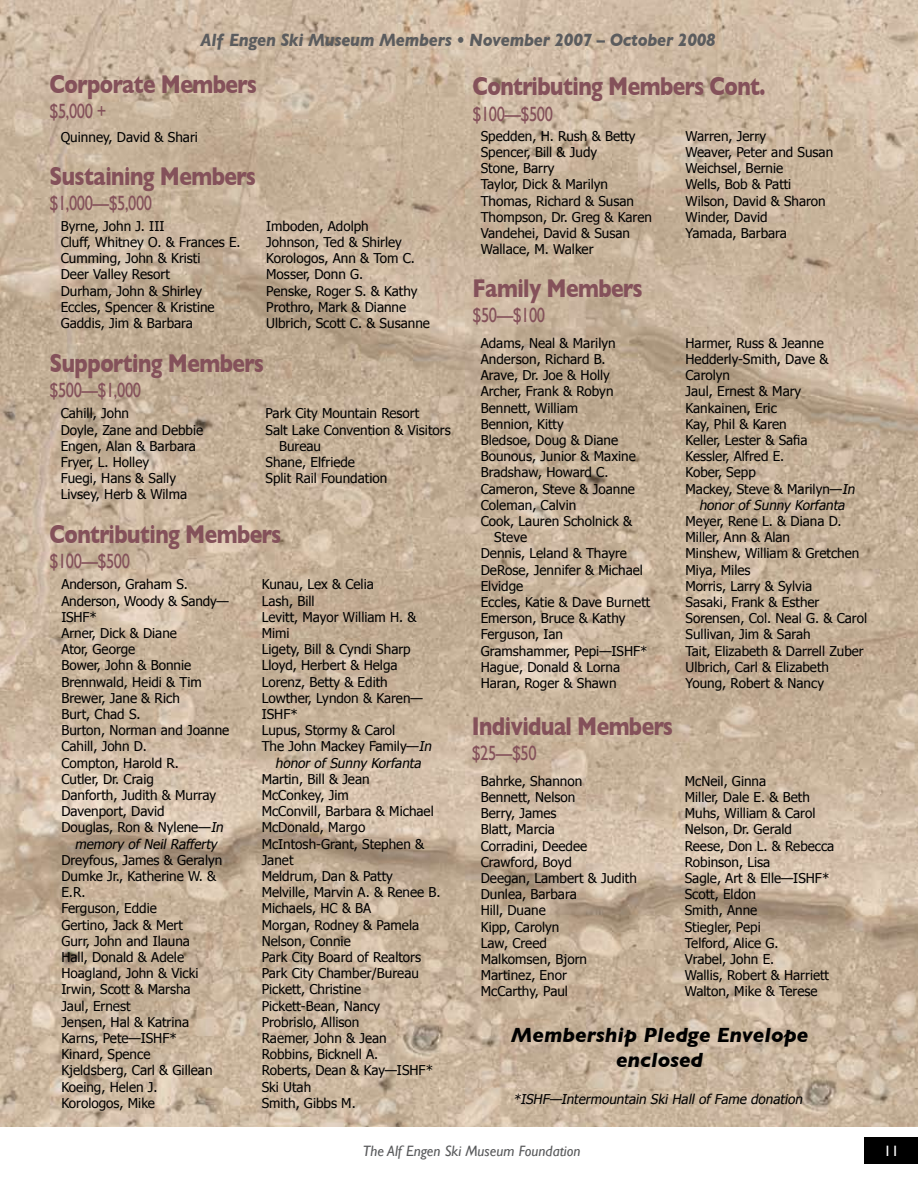
<style>
.page{position:relative;width:918px;height:1188px;background:#fff}
.page>*{position:absolute;margin:0;border:0;box-sizing:border-box;transform-origin:0 0}
.t1{font:700 26.25px "Gill Sans";letter-spacing:-.025em;color:#84515a;scale:.8 1}
.t2{font:italic 700 21px/25.2px "Gill Sans";color:#000;text-align:center}
.t3{font:20.7px "Gill Sans";letter-spacing:-.025em;color:#84515a;scale:.8 1}
.t4{font:italic 700 18.15px "Gill Sans";letter-spacing:-.01em;color:#5b5c5e;scale:.91 1}
.t5{font:italic 15px "Gill Sans";color:#58595b}
.t6{font:15px "Gill Sans";color:#fff}
.t7{font:13.5px/16.2px "Tahoma";color:#000}
.t8{font:italic 13.5px "Tahoma";letter-spacing:-.01em;color:#000}
.s1{font-style:italic}
</style>
<div class="page">
<div style="left:864px;top:1138px;width:54px;height:26px;background:#000"></div>
<img style="left:0;top:0;width:918px;height:1127px">
<h3 class="t4" style="left:201px;top:29px;width:568px">Alf Engen Ski Museum Members • November 2007 – October 2008</h3>
<h1 class="t1" style="left:50px;top:69px;width:261px">Corporate Members</h1>
<h3 class="t3" style="left:50px;top:99px;width:73px">$5,000 +</h3>
<p class="t7" style="left:61px;top:129px;width:139px">Quinney, David &amp; Shari</p>
<h1 class="t1" style="left:50px;top:161px;width:260px">Sustaining Members</h1>
<h3 class="t3" style="left:50px;top:191px;width:130px">$1,000—$5,000</h3>
<p class="t7" style="left:61px;top:217px;width:181px">Byrne, John J. III<br>Cluff, Whitney O. &amp; Frances E.<br>Cumming, John &amp; Kristi<br>Deer Valley Resort<br>Durham, John &amp; Shirley<br>Eccles, Spencer &amp; Kristine<br>Gaddis, Jim &amp; Barbara</p>
<p class="t7" style="left:266px;top:217px;width:165px">Imboden, Adolph<br>Johnson, Ted &amp; Shirley<br>Korologos, Ann &amp; Tom C.<br>Mosser, Donn G.<br>Penske, Roger S. &amp; Kathy<br>Prothro, Mark &amp; Dianne<br>Ulbrich, Scott C. &amp; Susanne</p>
<h1 class="t1" style="left:50px;top:348px;width:270px">Supporting Members</h1>
<h3 class="t3" style="left:50px;top:378px;width:116px">$500—$1,000</h3>
<p class="t7" style="left:61px;top:405px;width:144px">Cahill, John<br>Doyle, Zane and Debbie<br>Engen, Alan &amp; Barbara<br>Fryer, L. Holley<br>Fuegi, Hans &amp; Sally<br>Livsey, Herb &amp; Wilma</p>
<p class="t7" style="left:266px;top:405px;width:155px">Park City Mountain Resort</p>
<p class="t7" style="left:266px;top:421px;width:187px">Salt Lake Convention &amp; Visitors</p>
<p class="t7" style="left:279px;top:437px;width:44px">Bureau</p>
<p class="t7" style="left:266px;top:453px;width:91px">Shane, Elfriede</p>
<p class="t7" style="left:266px;top:470px;width:123px">Split Rail Foundation</p>
<h1 class="t1" style="left:50px;top:519px;width:291px">Contributing Members</h1>
<h3 class="t3" style="left:50px;top:549px;width:102px">$100—$500</h3>
<p class="t7" style="left:61px;top:576px;width:128px">Anderson, Graham S.</p>
<p class="t7" style="left:61px;top:592px;width:169px">Anderson, Woody &amp; Sandy—</p>
<p class="t7" style="left:61px;top:608px;width:37px">ISHF*</p>
<p class="t7" style="left:61px;top:624px;width:117px">Arner, Dick &amp; Diane</p>
<p class="t7" style="left:61px;top:641px;width:76px">Ator, George</p>
<p class="t7" style="left:61px;top:657px;width:131px">Bower, John &amp; Bonnie</p>
<p class="t7" style="left:61px;top:673px;width:142px">Brennwald, Heidi &amp; Tim</p>
<p class="t7" style="left:61px;top:689px;width:120px">Brewer, Jane &amp; Rich</p>
<p class="t7" style="left:61px;top:705px;width:81px">Burt, Chad S.</p>
<p class="t7" style="left:61px;top:722px;width:170px">Burton, Norman and Joanne</p>
<p class="t7" style="left:61px;top:738px;width:87px">Cahill, John D.</p>
<p class="t7" style="left:61px;top:754px;width:119px">Compton, Harold R.</p>
<p class="t7" style="left:61px;top:770px;width:94px">Cutler, Dr. Craig</p>
<p class="t7" style="left:61px;top:786px;width:156px">Danforth, Judith &amp; Murray</p>
<p class="t7" style="left:61px;top:803px;width:105px">Davenport, David</p>
<p class="t7" style="left:61px;top:819px;width:166px">Douglas, Ron &amp; Nylene—<span class="s1">In</span></p>
<p class="t8" style="left:75px;top:835px;width:144px">memory of Neil Rafferty</p>
<p class="t7" style="left:61px;top:851px;width:163px">Dreyfous, James &amp; Geralyn<br>Dumke Jr., Katherine W. &amp;<br>E.R.<br>Ferguson, Eddie<br>Gertino, Jack &amp; Mert<br>Gurr, John and Ilauna<br>Hall, Donald &amp; Adele<br>Hoagland, John &amp; Vicki<br>Irwin, Scott &amp; Marsha<br>Jaul, Ernest<br>Jensen, Hal &amp; Katrina<br>Karns, Pete—ISHF*<br>Kinard, Spence<br>Kjeldsberg, Carl &amp; Gillean<br>Koeing, Helen J.<br>Korologos, Mike</p>
<p class="t7" style="left:262px;top:576px;width:114px">Kunau, Lex &amp; Celia</p>
<p class="t7" style="left:262px;top:592px;width:54px">Lash, Bill</p>
<p class="t7" style="left:262px;top:608px;width:157px">Levitt, Mayor William H. &amp;</p>
<p class="t7" style="left:262px;top:624px;width:29px">Mimi</p>
<p class="t7" style="left:262px;top:641px;width:151px">Ligety, Bill &amp; Cyndi Sharp</p>
<p class="t7" style="left:262px;top:657px;width:137px">Lloyd, Herbert &amp; Helga</p>
<p class="t7" style="left:262px;top:673px;width:128px">Lorenz, Betty &amp; Edith</p>
<p class="t7" style="left:262px;top:689px;width:163px">Lowther, Lyndon &amp; Karen—</p>
<p class="t7" style="left:262px;top:705px;width:38px">ISHF*</p>
<p class="t7" style="left:262px;top:722px;width:135px">Lupus, Stormy &amp; Carol</p>
<p class="t7" style="left:262px;top:738px;width:174px">The John Mackey Family—<span class="s1">In</span></p>
<p class="t8" style="left:275px;top:754px;width:150px">honor of Sunny Korfanta</p>
<p class="t7" style="left:262px;top:770px;width:180px">Martin, Bill &amp; Jean<br>McConkey, Jim<br>McConvill, Barbara &amp; Michael<br>McDonald, Margo<br>McIntosh-Grant, Stephen &amp;<br>Janet<br>Meldrum, Dan &amp; Patty<br>Melville, Marvin A. &amp; Renee B.<br>Michaels, HC &amp; BA<br>Morgan, Rodney &amp; Pamela<br>Nelson, Connie<br>Park City Board of Realtors<br>Park City Chamber/Bureau<br>Pickett, Christine<br>Pickett-Bean, Nancy<br>Probrislo, Allison<br>Raemer, John &amp; Jean<br>Robbins, Bicknell A.<br>Roberts, Dean &amp; Kay—ISHF*<br>Ski Utah<br>Smith, Gibbs M.</p>
<h1 class="t1" style="left:472px;top:71px;width:368px">Contributing Members Cont.</h1>
<h3 class="t3" style="left:472px;top:102px;width:102px">$100—$500</h3>
<p class="t7" style="left:481px;top:127px;width:173px">Spedden, H. Rush &amp; Betty<br>Spencer, Bill &amp; Judy<br>Stone, Barry<br>Taylor, Dick &amp; Marilyn<br>Thomas, Richard &amp; Susan<br>Thompson, Dr. Greg &amp; Karen<br>Vandehei, David &amp; Susan<br>Wallace, M. Walker</p>
<p class="t7" style="left:686px;top:127px;width:149px">Warren, Jerry<br>Weaver, Peter and Susan<br>Weichsel, Bernie<br>Wells, Bob &amp; Patti<br>Wilson, David &amp; Sharon<br>Winder, David<br>Yamada, Barbara</p>
<h1 class="t1" style="left:472px;top:273px;width:214px">Family Members</h1>
<h3 class="t3" style="left:472px;top:303px;width:92px">$50—$100</h3>
<p class="t7" style="left:481px;top:334px;width:136px">Adams, Neal &amp; Marilyn</p>
<p class="t7" style="left:481px;top:351px;width:126px">Anderson, Richard B.</p>
<p class="t7" style="left:481px;top:367px;width:131px">Arave, Dr. Joe &amp; Holly</p>
<p class="t7" style="left:481px;top:383px;width:134px">Archer, Frank &amp; Robyn</p>
<p class="t7" style="left:481px;top:399px;width:99px">Bennett, William</p>
<p class="t7" style="left:481px;top:415px;width:84px">Bennion, Kitty</p>
<p class="t7" style="left:481px;top:432px;width:139px">Bledsoe, Doug &amp; Diane</p>
<p class="t7" style="left:481px;top:448px;width:157px">Bounous, Junior &amp; Maxine</p>
<p class="t7" style="left:481px;top:464px;width:129px">Bradshaw, Howard C.</p>
<p class="t7" style="left:481px;top:480px;width:156px">Cameron, Steve &amp; Joanne</p>
<p class="t7" style="left:481px;top:496px;width:97px">Coleman, Calvin</p>
<p class="t7" style="left:481px;top:513px;width:153px">Cook, Lauren Scholnick &amp;</p>
<p class="t7" style="left:494px;top:529px;width:34px">Steve</p>
<p class="t7" style="left:481px;top:545px;width:148px">Dennis, Leland &amp; Thayre</p>
<p class="t7" style="left:481px;top:561px;width:164px">DeRose, Jennifer &amp; Michael</p>
<p class="t7" style="left:481px;top:577px;width:44px">Elvidge</p>
<p class="t7" style="left:481px;top:594px;width:171px">Eccles, Katie &amp; Dave Burnett</p>
<p class="t7" style="left:481px;top:610px;width:146px">Emerson, Bruce &amp; Kathy</p>
<p class="t7" style="left:481px;top:626px;width:84px">Ferguson, Ian</p>
<p class="t7" style="left:481px;top:642px;width:168px">Gramshammer, Pepi—ISHF*</p>
<p class="t7" style="left:481px;top:658px;width:141px">Hague, Donald &amp; Lorna</p>
<p class="t7" style="left:481px;top:675px;width:137px">Haran, Roger &amp; Shawn</p>
<p class="t7" style="left:686px;top:334px;width:140px">Harmer, Russ &amp; Jeanne</p>
<p class="t7" style="left:686px;top:351px;width:144px">Hedderly-Smith, Dave &amp;</p>
<p class="t7" style="left:686px;top:367px;width:46px">Carolyn</p>
<p class="t7" style="left:686px;top:383px;width:117px">Jaul, Ernest &amp; Mary</p>
<p class="t7" style="left:686px;top:399px;width:93px">Kankainen, Eric</p>
<p class="t7" style="left:686px;top:415px;width:103px">Kay, Phil &amp; Karen</p>
<p class="t7" style="left:686px;top:432px;width:124px">Keller, Lester &amp; Safia</p>
<p class="t7" style="left:686px;top:448px;width:100px">Kessler, Alfred E.</p>
<p class="t7" style="left:686px;top:464px;width:72px">Kober, Sepp</p>
<p class="t7" style="left:686px;top:480px;width:174px">Mackey, Steve &amp; Marilyn—<span class="s1">In</span></p>
<p class="t8" style="left:699px;top:496px;width:150px">honor of Sunny Korfanta</p>
<p class="t7" style="left:686px;top:513px;width:183px">Meyer, Rene L. &amp; Diana D.<br>Miller, Ann &amp; Alan<br>Minshew, William &amp; Gretchen<br>Miya, Miles<br>Morris, Larry &amp; Sylvia<br>Sasaki, Frank &amp; Esther<br>Sorensen, Col. Neal G. &amp; Carol<br>Sullivan, Jim &amp; Sarah<br>Tait, Elizabeth &amp; Darrell Zuber<br>Ulbrich, Carl &amp; Elizabeth<br>Young, Robert &amp; Nancy</p>
<h1 class="t1" style="left:472px;top:711px;width:253px">Individual Members</h1>
<h3 class="t3" style="left:472px;top:741px;width:83px">$25—$50</h3>
<p class="t7" style="left:481px;top:772px;width:158px">Bahrke, Shannon<br>Bennett, Nelson<br>Berry, James<br>Blatt, Marcia<br>Corradini, Deedee<br>Crawford, Boyd<br>Deegan, Lambert &amp; Judith<br>Dunlea, Barbara<br>Hill, Duane<br>Kipp, Carolyn<br>Law, Creed<br>Malkomsen, Bjorn<br>Martinez, Enor<br>McCarthy, Paul</p>
<p class="t7" style="left:685px;top:772px;width:151px">McNeil, Ginna<br>Miller, Dale E. &amp; Beth<br>Muhs, William &amp; Carol<br>Nelson, Dr. Gerald<br>Reese, Don L. &amp; Rebecca<br>Robinson, Lisa<br>Sagle, Art &amp; Elle—ISHF*<br>Scott, Eldon<br>Smith, Anne<br>Stiegler, Pepi<br>Telford, Alice G.<br>Vrabel, John E.<br>Wallis, Robert &amp; Harriett<br>Walton, Mike &amp; Terese</p>
<h2 class="t2" style="left:511px;top:1022px;width:299px">Membership Pledge Envelope enclosed</h2>
<p class="t8" style="left:513px;top:1090px;width:294px">*ISHF—Intermountain Ski Hall of Fame donation</p>
<p class="t5" style="left:363px;top:1142px;width:219px">The Alf Engen Ski Museum Foundation</p>
<p class="t6" style="left:884px;top:1142px;width:16px">11</p>
</div>
